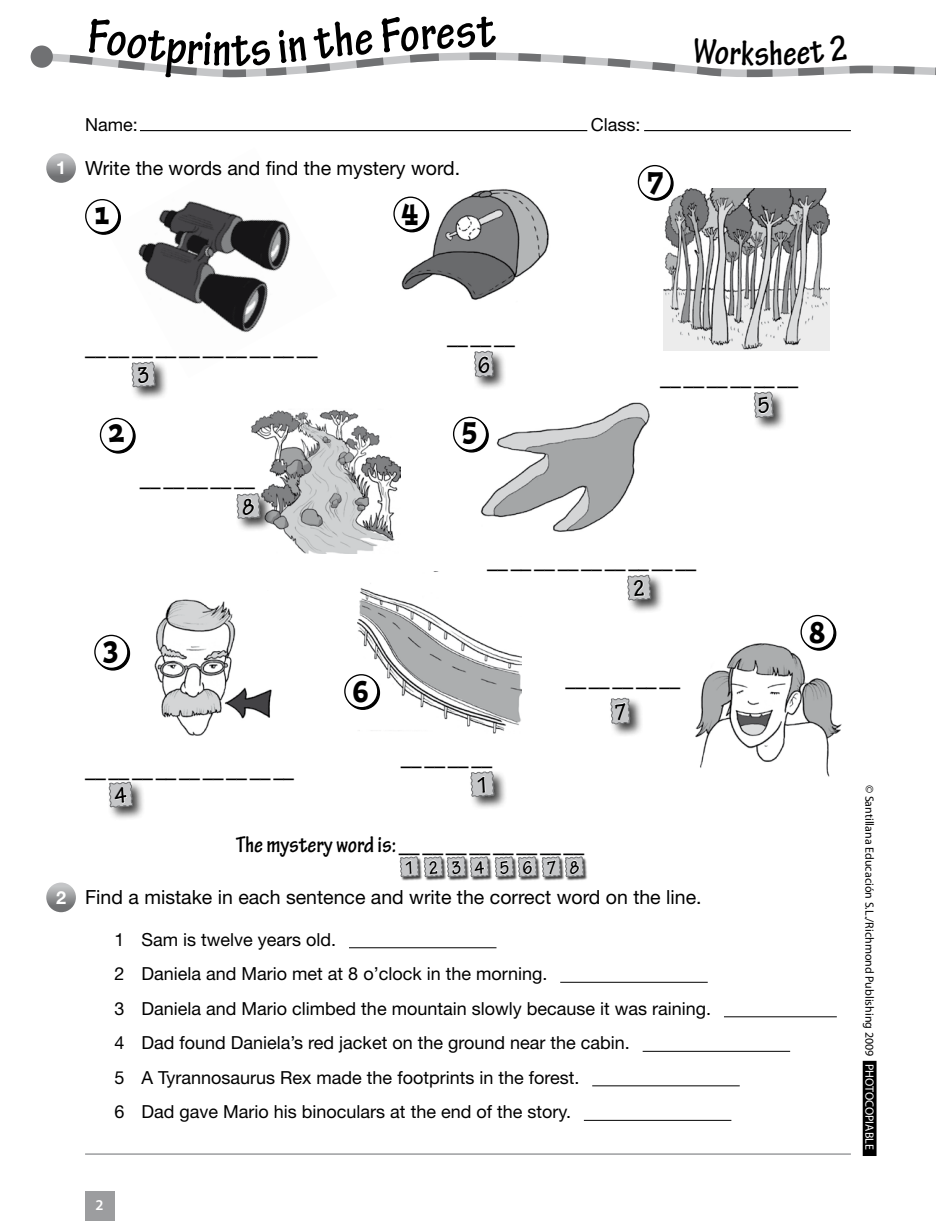
<style>
.page{position:relative;width:936px;height:1221px;background:#fff}
.page>*{position:absolute;margin:0;border:0;box-sizing:border-box;transform-origin:0 0}
.t1{font:700 condensed 37.5px "Tekton Pro";color:#000}
.t2{font:31.5px "Postino Std";color:#000;scale:.71 1}
.t3{font:700 condensed 24px "Tekton Pro";color:#000}
.t4{font:700 condensed 21px "Tekton Pro";color:#000}
.t5{font:19.5px "Helvetica Neue LT Std";color:#000}
.t6{font:700 condensed 19.2px "Tekton Pro";color:#000}
.t7{font:18px/34.5px "Helvetica Neue LT Std";color:#000}
.t8{font:700 18px "Helvetica Neue LT Std";color:#fff}
.t9{font:600 15px "Myriad Pro";color:#fff}
.t10{font:12px "Myriad Pro";color:#000}
.s1{font-size:21px}
.s2{color:#fff}
</style>
<div class="page">
<hr style="left:644px;top:130px;width:206px;height:1px;background:#000">
<div style="left:85px;top:1191px;width:30px;height:29px;background:#9c9d9f"></div>
<hr style="left:140px;top:130px;width:447px;height:1px;background:#000">
<hr style="left:85px;top:1153px;width:765px;height:1px;background:#9c9d9f">
<div style="left:863px;top:1061px;width:12px;height:94px;background:#000"></div>
<div style="left:862px;top:1060px;width:14px;height:95px;border:2px solid #000"></div>
<div style="left:31px;top:45px;width:22px;height:23px;background:#707173;border-radius:50%"></div>
<div style="left:468px;top:769px;width:67px;height:58px;background:#000;opacity:.75"></div>
<img style="left:357px;top:583px;width:164px;height:150px">
<div style="left:624px;top:573px;width:67px;height:58px;background:#000;opacity:.75"></div>
<img style="left:477px;top:402px;width:173px;height:130px">
<div style="left:472px;top:349px;width:65px;height:58px;background:#000;opacity:.75"></div>
<img style="left:398px;top:189px;width:151px;height:111px">
<img style="left:106px;top:199px;width:185px;height:134px">
<svg style="left:46px;top:153px;width:30px;height:30px"></svg>
<svg style="left:46px;top:882px;width:30px;height:30px"></svg>
<div style="left:129px;top:360px;width:67px;height:58px;background:#000;opacity:.75"></div>
<img style="left:154px;top:599px;width:118px;height:137px">
<div style="left:106px;top:780px;width:67px;height:58px;background:#000;opacity:.75"></div>
<img style="left:663px;top:188px;width:166px;height:162px">
<div style="left:752px;top:389px;width:64px;height:59px;background:#000;opacity:.75"></div>
<img style="left:685px;top:625px;width:157px;height:152px">
<div style="left:608px;top:695px;width:65px;height:59px;background:#000;opacity:.75"></div>
<div style="left:565px;top:857px;width:43px;height:37px;background:#000;opacity:.75"></div>
<svg style="left:399px;top:856px;width:185px;height:38px"></svg>
<hr style="left:349px;top:947px;width:147px;height:1px;background:#000">
<hr style="left:560px;top:981px;width:147px;height:1px;background:#000">
<hr style="left:724px;top:1016px;width:112px;height:1px;background:#000">
<hr style="left:642px;top:1050px;width:148px;height:1px;background:#000">
<hr style="left:592px;top:1085px;width:147px;height:1px;background:#000">
<hr style="left:584px;top:1119px;width:147px;height:1px;background:#000">
<img style="left:251px;top:409px;width:149px;height:145px">
<div style="left:234px;top:491px;width:67px;height:58px;background:#000;opacity:.75"></div>
<div style="left:87px;top:201px;width:33px;height:33px;background:#000;border-radius:50%"></div>
<div style="left:87px;top:200px;width:34px;height:35px;border:1px solid #000;border-radius:50%"></div>
<div style="left:86px;top:200px;width:33px;height:32px;background:#fff;border-radius:50%"></div>
<div style="left:85px;top:199px;width:34px;height:34px;border:1px solid #000;border-radius:50%"></div>
<div style="left:102px;top:420px;width:33px;height:33px;background:#000;border-radius:50%"></div>
<div style="left:101px;top:419px;width:35px;height:34px;border:1px solid #000;border-radius:50%"></div>
<div style="left:100px;top:418px;width:33px;height:33px;background:#fff;border-radius:50%"></div>
<div style="left:100px;top:418px;width:34px;height:34px;border:1px solid #000;border-radius:50%"></div>
<div style="left:96px;top:637px;width:33px;height:33px;background:#000;border-radius:50%"></div>
<div style="left:96px;top:636px;width:34px;height:34px;border:1px solid #000;border-radius:50%"></div>
<div style="left:95px;top:635px;width:33px;height:33px;background:#fff;border-radius:50%"></div>
<div style="left:94px;top:634px;width:34px;height:35px;border:1px solid #000;border-radius:50%"></div>
<div style="left:395px;top:199px;width:33px;height:33px;background:#000;border-radius:50%"></div>
<div style="left:395px;top:198px;width:34px;height:34px;border:1px solid #000;border-radius:50%"></div>
<div style="left:394px;top:197px;width:33px;height:33px;background:#fff;border-radius:50%"></div>
<div style="left:393px;top:196px;width:34px;height:35px;border:1px solid #000;border-radius:50%"></div>
<div style="left:455px;top:419px;width:33px;height:33px;background:#000;border-radius:50%"></div>
<div style="left:454px;top:418px;width:35px;height:34px;border:1px solid #000;border-radius:50%"></div>
<div style="left:453px;top:417px;width:33px;height:33px;background:#fff;border-radius:50%"></div>
<div style="left:453px;top:416px;width:34px;height:35px;border:1px solid #000;border-radius:50%"></div>
<div style="left:346px;top:676px;width:33px;height:33px;background:#000;border-radius:50%"></div>
<div style="left:346px;top:675px;width:34px;height:35px;border:1px solid #000;border-radius:50%"></div>
<div style="left:345px;top:674px;width:33px;height:33px;background:#fff;border-radius:50%"></div>
<div style="left:344px;top:674px;width:34px;height:34px;border:1px solid #000;border-radius:50%"></div>
<div style="left:640px;top:167px;width:33px;height:33px;background:#000;border-radius:50%"></div>
<div style="left:639px;top:166px;width:34px;height:35px;border:1px solid #000;border-radius:50%"></div>
<div style="left:638px;top:166px;width:33px;height:32px;background:#fff;border-radius:50%"></div>
<div style="left:637px;top:165px;width:35px;height:34px;border:1px solid #000;border-radius:50%"></div>
<div style="left:802px;top:617px;width:33px;height:33px;background:#000;border-radius:50%"></div>
<div style="left:802px;top:616px;width:34px;height:34px;border:1px solid #000;border-radius:50%"></div>
<div style="left:801px;top:615px;width:33px;height:33px;background:#fff;border-radius:50%"></div>
<div style="left:800px;top:615px;width:34px;height:34px;border:1px solid #000;border-radius:50%"></div>
<svg style="left:470px;top:771px;width:24px;height:26px"></svg>
<svg style="left:626px;top:574px;width:25px;height:27px"></svg>
<svg style="left:473px;top:350px;width:21px;height:53px"></svg>
<svg style="left:34px;top:45px;width:902px;height:33px"></svg>
<svg style="left:131px;top:360px;width:25px;height:28px"></svg>
<svg style="left:108px;top:781px;width:25px;height:27px"></svg>
<svg style="left:753px;top:391px;width:20px;height:27px"></svg>
<svg style="left:610px;top:695px;width:20px;height:29px"></svg>
<svg style="left:236px;top:493px;width:25px;height:56px"></svg>
<p class="t8" style="left:56px;top:157px;width:12px">1</p>
<p class="t7" style="left:85px;top:107px;width:54px">Name:</p>
<p class="t5" style="left:85px;top:156px;width:376px">Write the words and find the mystery word.</p>
<h2 class="t2" style="left:95px;top:191px;width:21px">1</h2>
<h2 class="t2" style="left:401px;top:193px;width:25px">4</h2>
<p class="t7" style="left:591px;top:107px;width:51px">Class:</p>
<h2 class="t2" style="left:647px;top:156px;width:24px">7</h2>
<h1 class="t1" style="left:754px;top:32px;width:17px">s</h1>
<p class="t4" style="left:85px;top:336px;width:234px">__ __ __ __ __ __ __ __ __ __</p>
<h2 class="t2" style="left:109px;top:410px;width:23px">2</h2>
<p class="t4" style="left:140px;top:467px;width:116px">__ __ __ __ __</p>
<p class="t4" style="left:447px;top:325px;width:69px">__ __ __</p>
<h2 class="t2" style="left:462px;top:407px;width:22px">5</h2>
<p class="t4" style="left:660px;top:366px;width:140px">__ __ __ __ __ __</p>
<p class="t4" style="left:487px;top:549px;width:210px">__ __ __ __ __ __ __ __ __</p>
<h2 class="t2" style="left:103px;top:627px;width:22px">3</h2>
<h2 class="t2" style="left:352px;top:669px;width:24px">6</h2>
<p class="t4" style="left:565px;top:667px;width:116px">__ __ __ __ __</p>
<p class="t4" style="left:85px;top:757px;width:210px">__ __ __ __ __ __ __ __ __</p>
<p class="t4" style="left:401px;top:746px;width:93px">__ __ __ __</p>
<p class="t8" style="left:56px;top:886px;width:12px">2</p>
<h3 class="t3" style="left:236px;top:830px;width:350px">The mystery word is:<span class="s1">__ __ __ __ __ __ __ __</span></h3>
<p class="t6" style="left:404px;top:860px;width:176px;rotate:-3deg">12345678</p>
<p class="t5" style="left:85px;top:885px;width:618px">Find a mistake in each sentence and write the correct word on the line.</p>
<p class="t7" style="left:114px;top:921px;width:598px">1 Sam is twelve years old.<br>2 Daniela and Mario met at 8 o’clock in the morning.<br>3 Daniela and Mario climbed the mountain slowly because it was raining.<br>4 Dad found Daniela’s red jacket on the ground near the cabin.<br>5 A Tyrannosaurus Rex made the footprints in the forest.<br>6 Dad gave Mario his binoculars at the end of the story.</p>
<p class="t9" style="left:95px;top:1194px;width:10px">2</p>
<h2 class="t2" style="left:809px;top:610px;width:24px">8</h2>
<p class="t10" style="left:876px;top:784px;width:366px;rotate:90deg">© Santillana Educación S.L./Richmond Publishing 2009 <span class="s2">PHOTOCOPIABLE</span></p>
</div>
